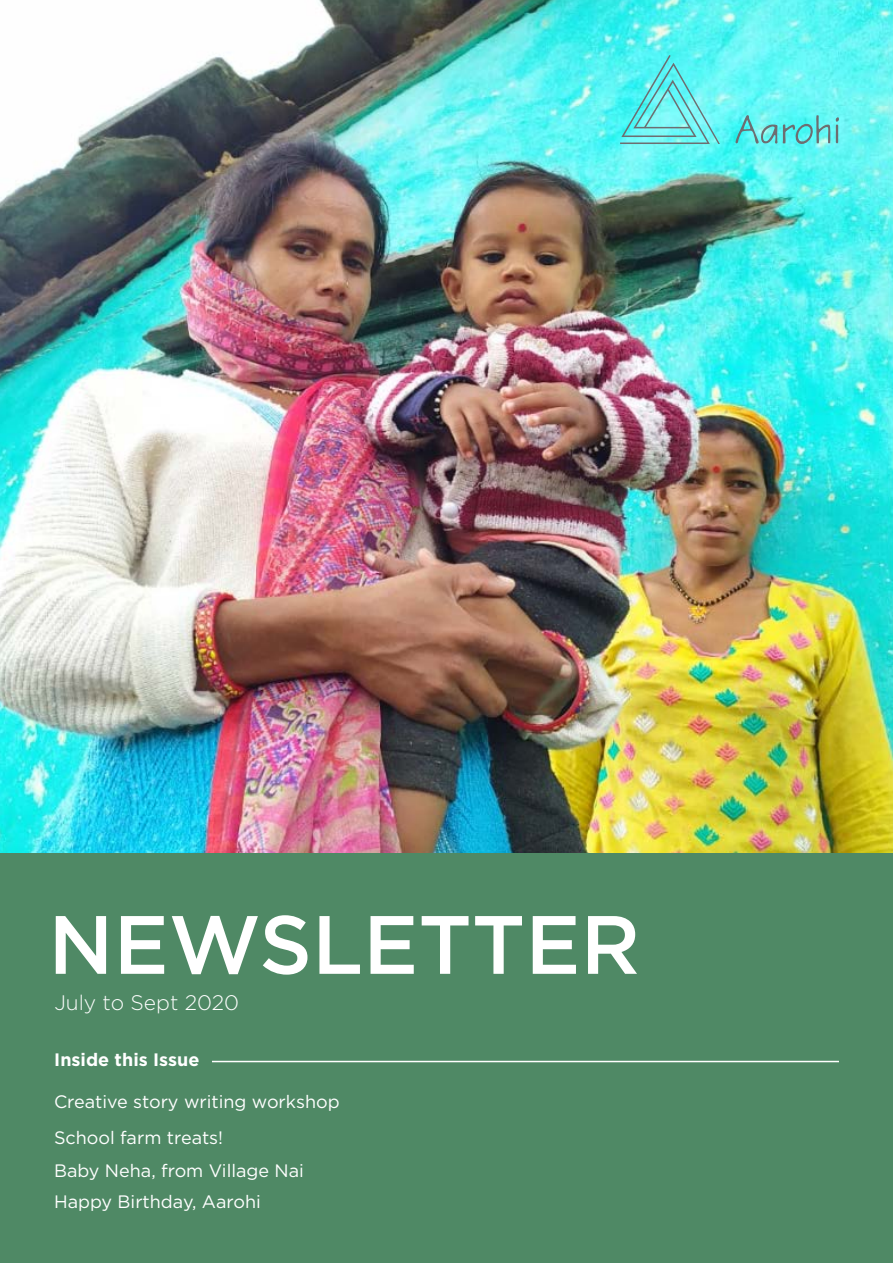
<style>
.page{position:relative;width:893px;height:1263px;background:#fff}
.page>*{position:absolute;margin:0;border:0;box-sizing:border-box;transform-origin:0 0}
.t1{font:500 82.5px "Gotham";color:#fff}
.t2{font:300 21px "Gotham";color:#fff}
.t3{font:18px/32.5px "Gotham";color:#fff}
.t4{font:700 18px "Gotham";color:#fff}
</style>
<div class="page">
<img style="left:0;top:0;width:893px;height:854px">
<div style="left:0;top:854px;width:893px;height:409px;background:#4f8965"></div>
<hr style="left:212px;top:1061px;width:627px;height:1px;background:#fff">
<svg style="left:620px;top:55px;width:100px;height:89px"></svg>
<svg style="left:735px;top:115px;width:104px;height:30px"></svg>
<h1 class="t1" style="left:48px;top:891px;width:593px">NEWSLETTER</h1>
<p class="t2" style="left:54px;top:989px;width:186px">July to Sept 2020</p>
<p class="t4" style="left:54px;top:1047px;width:147px">Inside this Issue</p>
<p class="t3" style="left:54px;top:1085px;width:287px">Creative story writing workshop</p>
<p class="t3" style="left:54px;top:1121px;width:251px">School farm treats!<br>Baby Neha, from Village Nai</p>
<p class="t3" style="left:54px;top:1185px;width:208px">Happy Birthday, Aarohi</p>
</div>
